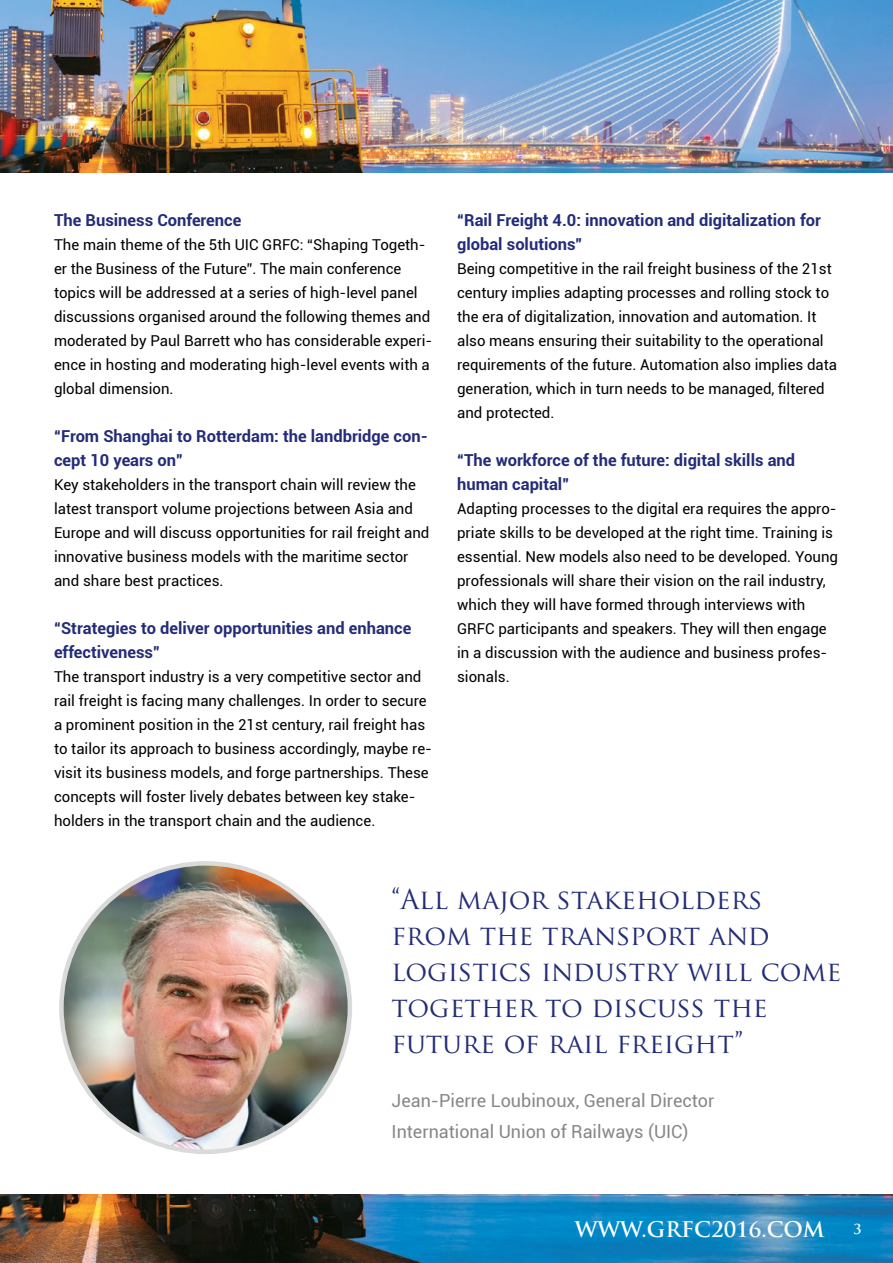
<style>
.page{position:relative;width:893px;height:1263px;background:#fff}
.page>*{position:absolute;margin:0;border:0;box-sizing:border-box;transform-origin:0 0}
.t1{font:27px/36px "Trajan Pro";color:#232c77}
.t2{font:700 21px "Trajan Pro";color:#fff}
.t3{font:18px/31.5px "Roboto";color:#878787}
.t4{font:700 16.5px/24px "Roboto";color:#232c77}
.t5{font:15px/24px "Roboto";color:#000}
.t6{font:700 13.5px "Trajan Pro";color:#fff}
</style>
<div class="page">
<img style="left:0;top:0;width:893px;height:173px">
<img style="left:0;top:1195px;width:893px;height:68px">
<img style="left:61px;top:863px;width:289px;height:289px;border-radius:144px">
<p class="t4" style="left:54px;top:207px;width:189px">The Business Conference</p>
<p class="t5" style="left:54px;top:232px;width:380px">The main theme of the 5th UIC GRFC: “Shaping Togeth&shy;er the Business of the Future”. The main conference topics will be addressed at a series of high-level panel discussions organised around the following themes and moderated by Paul Barrett who has considerable experi&shy;ence in hosting and moderating high-level events with a global dimension.</p>
<p class="t4" style="left:54px;top:423px;width:376px">“From Shanghai to Rotterdam: the landbridge con&shy;cept 10 years on”</p>
<p class="t5" style="left:54px;top:472px;width:377px">Key stakeholders in the transport chain will review the latest transport volume projections between Asia and Europe and will discuss opportunities for rail freight and innovative business models with the maritime sector and share best practices.</p>
<p class="t4" style="left:54px;top:615px;width:359px">“Strategies to deliver opportunities and enhance effectiveness”</p>
<p class="t5" style="left:54px;top:664px;width:379px">The transport industry is a very competitive sector and rail freight is facing many challenges. In order to secure a prominent position in the 21st century, rail freight has to tailor its approach to business accordingly, maybe re&shy;visit its business models, and forge partnerships. These concepts will foster lively debates between key stake&shy;holders in the transport chain and the audience.</p>
<p class="t4" style="left:457px;top:207px;width:365px">“Rail Freight 4.0: innovation and digitalization for global solutions”</p>
<p class="t5" style="left:457px;top:256px;width:382px">Being competitive in the rail freight business of the 21st century implies adapting processes and rolling stock to the era of digitalization, innovation and automation. It also means ensuring their suitability to the operational requirements of the future. Automation also implies data generation, which in turn needs to be managed, filtered and protected.</p>
<p class="t4" style="left:457px;top:447px;width:340px">“The workforce of the future: digital skills and human capital”</p>
<p class="t5" style="left:457px;top:496px;width:383px">Adapting processes to the digital era requires the appro&shy;priate skills to be developed at the right time. Training is essential. New models also need to be developed. Young professionals will share their vision on the rail industry, which they will have formed through interviews with GRFC participants and speakers. They will then engage in a discussion with the audience and business profes&shy;sionals.</p>
<h1 class="t1" style="left:392px;top:881px;width:451px">“All major stakeholders from the transport and logistics industry will come together to discuss the future of rail freight”</h1>
<p class="t3" style="left:392px;top:1084px;width:324px">Jean-Pierre Loubinoux, General Director<br>International Union of Railways (UIC)</p>
<h2 class="t2" style="left:575px;top:1216px;width:252px">WWW.GRFC2016.COM</h2>
<p class="t6" style="left:853px;top:1221px;width:10px">3</p>
</div>
